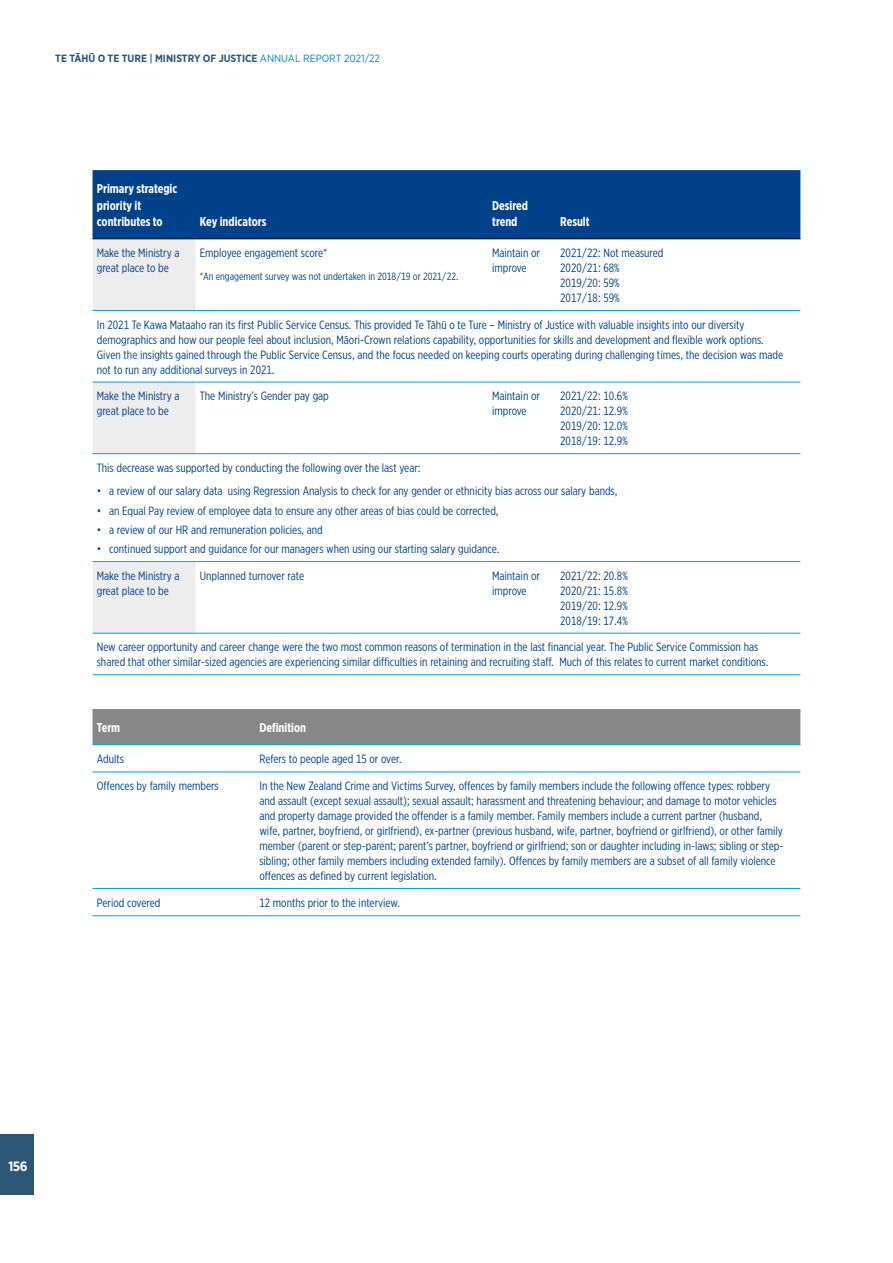
<style>
.page{position:relative;width:893px;height:1263px;background:#fff}
.page>*{position:absolute;margin:0;border:0;box-sizing:border-box;transform-origin:0 0}
.t1{font:700 13.5px "Gotham Narrow";color:#fff}
.t2{font:700 12.75px/16.5px "Gotham X Narrow";color:#fff}
.t3{font:12px/15px "Gotham X Narrow";color:#004289}
.t4{font:10.5px "Gotham X Narrow";color:#004289}
.t5{font:700 10.5px "Gotham Narrow";color:#2c5576}
.s1{color:#0088c2}
.s2{font-weight:400;color:#0088c2}
</style>
<div class="page">
<div style="left:93px;top:170px;width:707px;height:69px;background:#004289"></div>
<svg style="left:93px;top:240px;width:103px;height:393px"></svg>
<div style="left:93px;top:454px;width:707px;height:107px;background:#fff"></div>
<hr style="left:93px;top:239px;width:103px;height:1px;background:#000">
<hr style="left:196px;top:239px;width:292px;height:1px;background:#000">
<hr style="left:488px;top:239px;width:68px;height:1px;background:#000">
<hr style="left:556px;top:239px;width:244px;height:1px;background:#000">
<hr style="left:93px;top:310px;width:103px;height:1px;background:#009fe3">
<hr style="left:196px;top:310px;width:292px;height:1px;background:#009fe3">
<hr style="left:488px;top:310px;width:68px;height:1px;background:#009fe3">
<hr style="left:556px;top:310px;width:244px;height:1px;background:#009fe3">
<hr style="left:93px;top:382px;width:103px;height:1px;background:#009fe3">
<hr style="left:196px;top:382px;width:292px;height:1px;background:#009fe3">
<hr style="left:488px;top:382px;width:68px;height:1px;background:#009fe3">
<hr style="left:556px;top:382px;width:244px;height:1px;background:#009fe3">
<hr style="left:93px;top:633px;width:103px;height:1px;background:#009fe3">
<hr style="left:196px;top:633px;width:292px;height:1px;background:#009fe3">
<hr style="left:488px;top:633px;width:68px;height:1px;background:#009fe3">
<hr style="left:556px;top:633px;width:244px;height:1px;background:#009fe3">
<hr style="left:93px;top:674px;width:103px;height:1px;background:#009fe3">
<hr style="left:196px;top:674px;width:292px;height:1px;background:#009fe3">
<hr style="left:488px;top:674px;width:68px;height:1px;background:#009fe3">
<hr style="left:556px;top:674px;width:244px;height:1px;background:#009fe3">
<hr style="left:93px;top:453px;width:103px;height:1px;background:#009fe3">
<hr style="left:196px;top:453px;width:292px;height:1px;background:#009fe3">
<hr style="left:488px;top:453px;width:68px;height:1px;background:#009fe3">
<hr style="left:556px;top:453px;width:244px;height:1px;background:#009fe3">
<hr style="left:93px;top:561px;width:103px;height:1px;background:#009fe3">
<hr style="left:196px;top:561px;width:292px;height:1px;background:#009fe3">
<hr style="left:488px;top:561px;width:68px;height:1px;background:#009fe3">
<hr style="left:556px;top:561px;width:244px;height:1px;background:#009fe3">
<div style="left:93px;top:709px;width:707px;height:35px;background:#878787"></div>
<hr style="left:93px;top:744px;width:162px;height:1px;background:#009fe3">
<hr style="left:255px;top:744px;width:545px;height:1px;background:#009fe3">
<hr style="left:93px;top:772px;width:162px;height:1px;background:#009fe3">
<hr style="left:255px;top:772px;width:545px;height:1px;background:#009fe3">
<hr style="left:93px;top:888px;width:162px;height:1px;background:#009fe3">
<hr style="left:255px;top:888px;width:545px;height:1px;background:#009fe3">
<hr style="left:93px;top:915px;width:162px;height:1px;background:#009fe3">
<hr style="left:255px;top:915px;width:545px;height:1px;background:#009fe3">
<div style="left:0;top:1134px;width:34px;height:61px;background:#2c5576"></div>
<p class="t5" style="left:55px;top:51px;width:326px">TE TĀHŪ O TE TURE <span class="s1">|</span> MINISTRY OF JUSTICE <span class="s2">ANNUAL REPORT 2021/22</span></p>
<p class="t2" style="left:97px;top:180px;width:82px">Primary strategic priority it contributes to</p>
<p class="t2" style="left:200px;top:213px;width:68px">Key indicators</p>
<p class="t2" style="left:492px;top:197px;width:37px">Desired trend</p>
<p class="t2" style="left:560px;top:213px;width:31px">Result</p>
<p class="t3" style="left:492px;top:245px;width:49px">Maintain or improve</p>
<p class="t3" style="left:560px;top:245px;width:105px">2021/22: Not measured<br>2020/21: 68%<br>2019/20: 59%<br>2017/18: 59%</p>
<p class="t3" style="left:97px;top:317px;width:688px">In 2021 Te Kawa Mataaho ran its first Public Service Census. This provided Te Tāhū o te Ture – Ministry of Justice with valuable insights into our diversity demographics and how our people feel about inclusion, Māori-Crown relations capability, opportunities for skills and development and flexible work options.<br>Given the insights gained through the Public Service Census, and the focus needed on keeping courts operating during challenging times, the decision was made not to run any additional surveys in 2021.</p>
<p class="t3" style="left:97px;top:388px;width:84px">Make the Ministry a great place to be</p>
<p class="t3" style="left:200px;top:388px;width:131px">The Ministry’s Gender pay gap</p>
<p class="t3" style="left:492px;top:388px;width:49px">Maintain or improve</p>
<p class="t3" style="left:560px;top:388px;width:69px;text-align:justify">2021/22: 10.6% 2020/21: 12.9% 2019/20: 12.0% 2018/19: 12.9%</p>
<p class="t3" style="left:97px;top:460px;width:325px">This decrease was supported by conducting the following over the last year:</p>
<p class="t3" style="left:97px;top:483px;width:522px">• a review of our salary data using Regression Analysis to check for any gender or ethnicity bias across our salary bands,</p>
<p class="t3" style="left:97px;top:503px;width:403px">• an Equal Pay review of employee data to ensure any other areas of bias could be corrected,</p>
<p class="t3" style="left:97px;top:522px;width:228px">• a review of our HR and remuneration policies, and</p>
<p class="t3" style="left:97px;top:541px;width:404px">• continued support and guidance for our managers when using our starting salary guidance.</p>
<p class="t3" style="left:97px;top:568px;width:84px">Make the Ministry a great place to be</p>
<p class="t3" style="left:200px;top:568px;width:106px">Unplanned turnover rate</p>
<p class="t3" style="left:492px;top:568px;width:49px">Maintain or improve</p>
<p class="t3" style="left:560px;top:568px;width:69px;text-align:justify">2021/22: 20.8% 2020/21: 15.8% 2019/20: 12.9% 2018/19: 17.4%</p>
<p class="t3" style="left:97px;top:639px;width:673px">New career opportunity and career change were the two most common reasons of termination in the last financial year. The Public Service Commission has shared that other similar-sized agencies are experiencing similar difficulties in retaining and recruiting staff. Much of this relates to current market conditions.</p>
<p class="t3" style="left:97px;top:245px;width:84px">Make the Ministry a great place to be</p>
<p class="t3" style="left:200px;top:245px;width:129px">Employee engagement score*</p>
<p class="t4" style="left:200px;top:270px;width:260px">*An engagement survey was not undertaken in 2018/19 or 2021/22.</p>
<p class="t2" style="left:97px;top:719px;width:25px">Term</p>
<p class="t2" style="left:259px;top:719px;width:48px">Definition</p>
<p class="t3" style="left:97px;top:751px;width:29px">Adults</p>
<p class="t3" style="left:259px;top:751px;width:144px">Refers to people aged 15 or over.</p>
<p class="t3" style="left:97px;top:778px;width:123px">Offences by family members</p>
<p class="t3" style="left:259px;top:778px;width:526px">In the New Zealand Crime and Victims Survey, offences by family members include the following offence types: robbery and assault (except sexual assault); sexual assault; harassment and threatening behaviour; and damage to motor vehicles and property damage provided the offender is a family member. Family members include a current partner (husband, wife, partner, boyfriend, or girlfriend), ex-partner (previous husband, wife, partner, boyfriend or girlfriend), or other family member (parent or step-parent; parent’s partner, boyfriend or girlfriend; son or daughter including in-laws; sibling or step&shy;sibling; other family members including extended family). Offences by family members are a subset of all family violence offences as defined by current legislation.</p>
<p class="t3" style="left:97px;top:895px;width:65px">Period covered</p>
<p class="t3" style="left:259px;top:895px;width:142px">12 months prior to the interview.</p>
<p class="t1" style="left:9px;top:1158px;width:21px">156</p>
</div>
